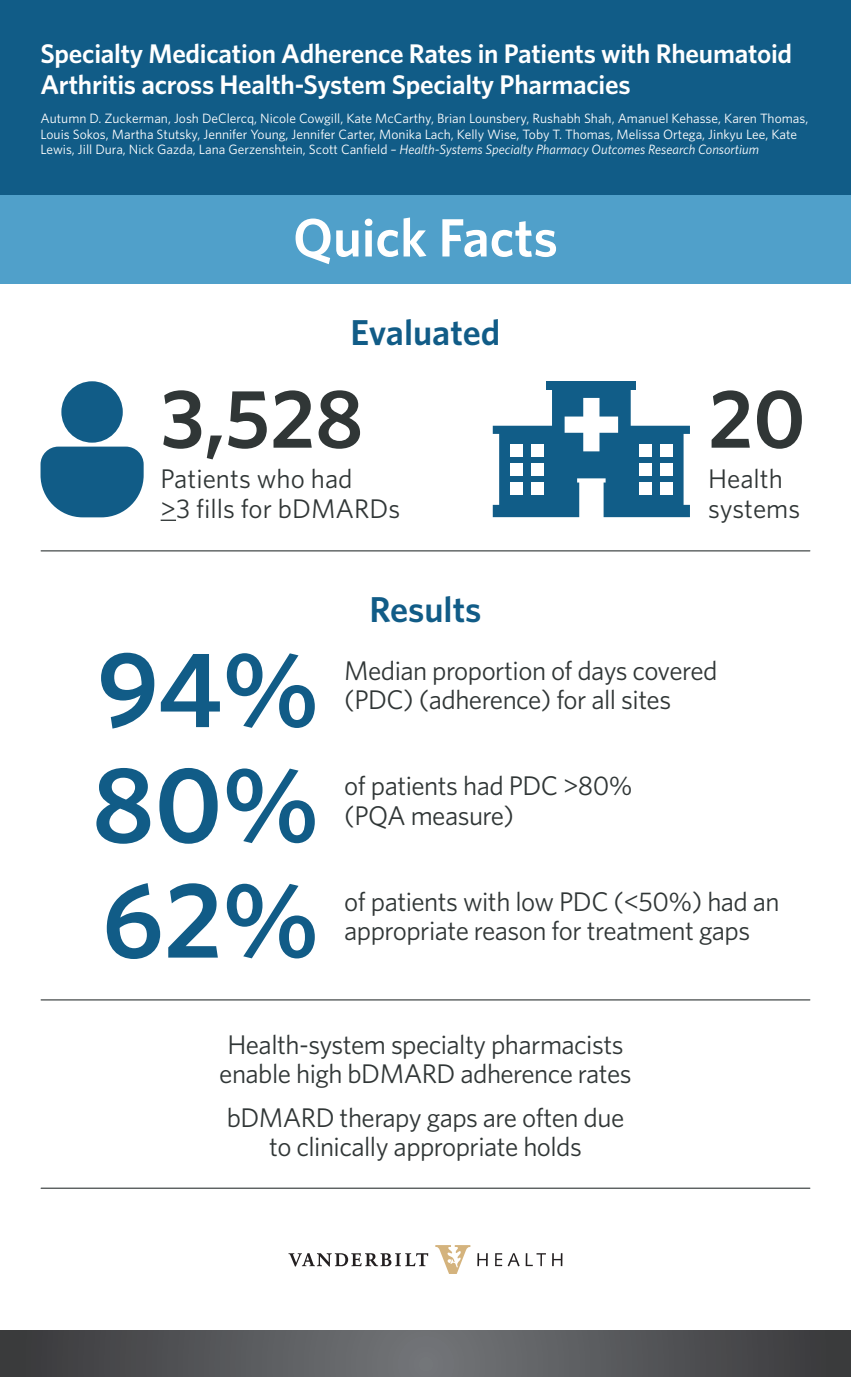
<style>
.page{position:relative;width:851px;height:1377px;background:#fff}
.page>*{position:absolute;margin:0;border:0;box-sizing:border-box;transform-origin:0 0}
.t1{font:600 108px "Whitney";color:#115c87}
.t2{font:600 83.25px "Whitney";color:#303636}
.t3{font:600 54px "Whitney";color:#fff}
.t4{font:600 36px "Whitney";color:#115c87}
.t5{font:27px/29.2px "Whitney";letter-spacing:-.02em;color:#303636}
.t6{font:600 27px/31.5px "Whitney";letter-spacing:-.01em;color:#fff}
.t7{font:27px/29.2px "Whitney";color:#303636}
.t8{font:13.5px/15.8px "Whitney";color:#fff}
.s1{font-style:italic}
</style>
<div class="page">
<div style="left:0;top:0;width:850px;height:195px;background:#115c87"></div>
<svg style="left:0;top:1330px;width:850px;height:47px;background:#555659"></svg>
<div style="left:0;top:195px;width:850px;height:89px;background:#50a0ca"></div>
<hr style="left:41px;top:550px;width:768px;height:1px;background:#303636">
<svg style="left:288px;top:1253px;width:140px;height:13px"></svg>
<svg style="left:435px;top:1245px;width:35px;height:29px"></svg>
<svg style="left:477px;top:1253px;width:10px;height:13px"></svg>
<svg style="left:552px;top:1253px;width:10px;height:13px"></svg>
<svg style="left:495px;top:1253px;width:24px;height:13px"></svg>
<svg style="left:525px;top:1253px;width:21px;height:13px"></svg>
<svg style="left:161px;top:520px;width:15px;height:1px"></svg>
<div style="left:61px;top:381px;width:62px;height:62px;background:#115c87;border-radius:50%"></div>
<svg style="left:41px;top:447px;width:103px;height:70px;background:#2d6f95"></svg>
<div style="left:546px;top:381px;width:89px;height:8px;background:#115d88"></div>
<svg style="left:492px;top:385px;width:198px;height:132px"></svg>
<hr style="left:41px;top:1188px;width:768px;height:1px;background:#303636">
<hr style="left:41px;top:999px;width:768px;height:1px;background:#303636">
<h3 class="t6" style="left:40px;top:37px;width:753px">Specialty Medication Adherence Rates in Patients with Rheumatoid<br>Arthritis across Health-System Specialty Pharmacies</h3>
<p class="t8" style="left:40px;top:110px;width:769px">Autumn D. Zuckerman, Josh DeClercq, Nicole Cowgill, Kate McCarthy, Brian Lounsbery, Rushabh Shah, Amanuel Kehasse, Karen Thomas,<br>Louis Sokos, Martha Stutsky, Jennifer Young, Jennifer Carter, Monika Lach, Kelly Wise, Toby T. Thomas, Melissa Ortega, Jinkyu Lee, Kate<br>Lewis, Jill Dura, Nick Gazda, Lana Gerzenshtein, Scott Canfield <span class="s1">– Health-Systems Specialty Pharmacy Outcomes Research Consortium</span></p>
<h3 class="t3" style="left:293px;top:205px;width:266px">Quick Facts</h3>
<h3 class="t4" style="left:350px;top:311px;width:151px">Evaluated</h3>
<h2 class="t2" style="left:161px;top:368px;width:204px">3,528</h2>
<h3 class="t7" style="left:161px;top:464px;width:241px">Patients who had<br>&gt;3 fills for bDMARDs</h3>
<h2 class="t2" style="left:708px;top:368px;width:99px">20</h2>
<h3 class="t7" style="left:708px;top:464px;width:94px">Health systems</h3>
<h1 class="t1" style="left:97px;top:623px;width:223px">94%</h1>
<h1 class="t1" style="left:92px;top:739px;width:229px">80%</h1>
<h1 class="t1" style="left:102px;top:854px;width:219px">62%</h1>
<h3 class="t4" style="left:369px;top:587px;width:114px">Results</h3>
<h3 class="t5" style="left:344px;top:656px;width:374px">Median proportion of days covered</h3>
<h3 class="t5" style="left:344px;top:685px;width:328px">(PDC) (adherence) for all sites</h3>
<h3 class="t5" style="left:344px;top:771px;width:290px">of patients had PDC &gt;80%</h3>
<h3 class="t5" style="left:344px;top:800px;width:171px">(PQA measure)</h3>
<h3 class="t5" style="left:344px;top:886px;width:437px">of patients with low PDC (&lt;50%) had an</h3>
<h3 class="t5" style="left:344px;top:915px;width:407px">appropriate reason for treatment gaps</h3>
<h3 class="t5" style="left:219px;top:1029px;width:414px">Health-system specialty pharmacists enable high bDMARD adherence rates</h3>
<h3 class="t5" style="left:227px;top:1102px;width:399px;text-align:center">bDMARD therapy gaps are often due to clinically appropriate holds</h3>
</div>
